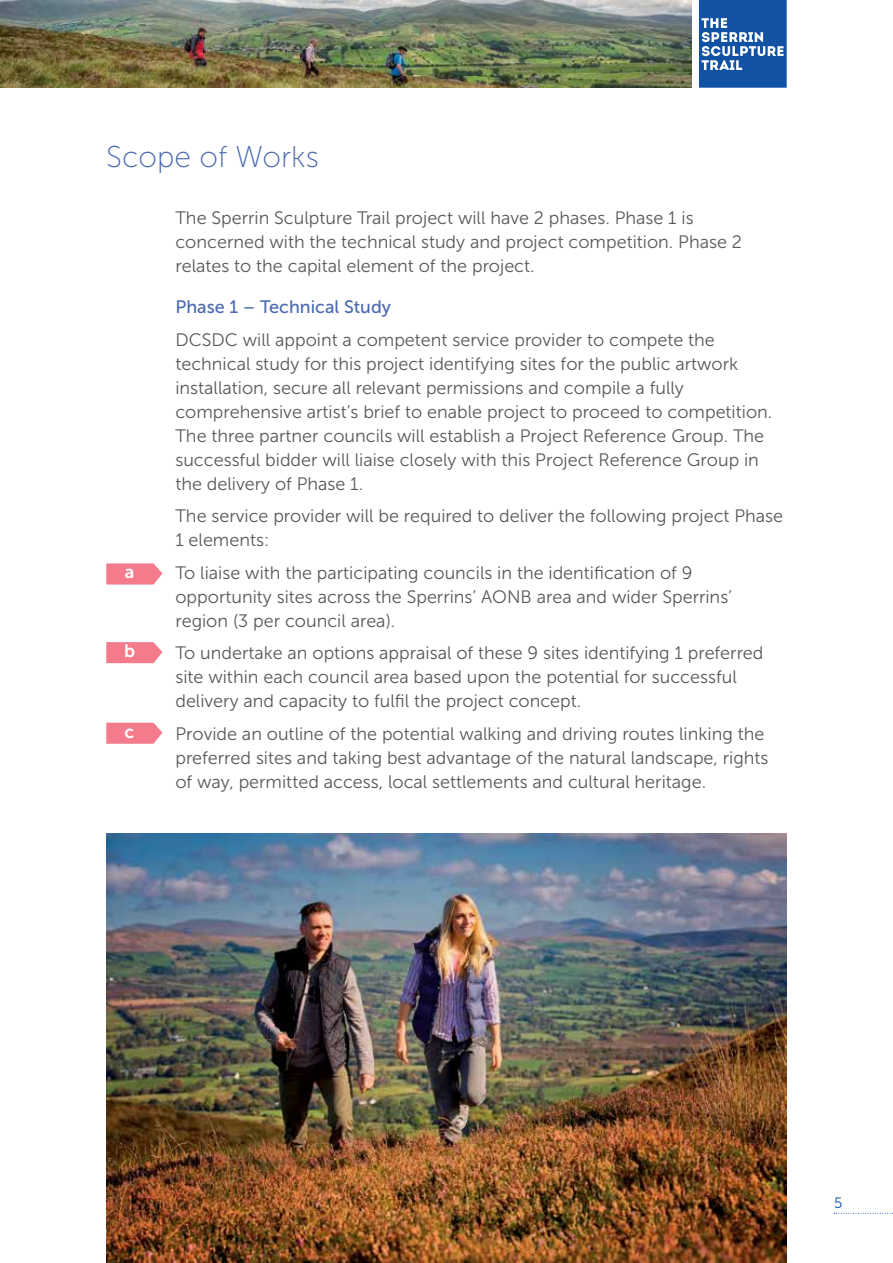
<style>
.page{position:relative;width:893px;height:1263px;background:#fff}
.page>*{position:absolute;margin:0;border:0;box-sizing:border-box;transform-origin:0 0}
.t1{font:30px "Museo Sans 100";color:#4b69b1}
.t2{font:18px/24px "Museo Sans 300";color:#58595b}
.t3{font:18px "Museo Sans 500";color:#4b69b1}
.t4{font:18px "Museo Sans 700";color:#fff}
.t5{font:15px "Museo Sans 300";color:#1152a4}
</style>
<div class="page">
<svg style="left:834px;top:1213px;width:59px;height:1px"></svg>
<svg style="left:699px;top:0;width:88px;height:88px;background:#356cb1"></svg>
<img style="left:106px;top:833px;width:681px;height:430px">
<img style="left:0;top:0;width:691px;height:87px">
<svg style="left:106px;top:563px;width:56px;height:21px"></svg>
<svg style="left:106px;top:642px;width:56px;height:21px"></svg>
<svg style="left:106px;top:723px;width:56px;height:21px"></svg>
<h1 class="t1" style="left:106px;top:141px;width:214px">Scope of Works</h1>
<p class="t4" style="left:125px;top:562px;width:11px">a</p>
<p class="t4" style="left:124px;top:641px;width:12px">b</p>
<p class="t4" style="left:125px;top:721px;width:11px">c</p>
<p class="t2" style="left:175px;top:206px;width:568px">The Sperrin Sculpture Trail project will have 2 phases. Phase 1 is concerned with the technical study and project competition. Phase 2 relates to the capital element of the project.</p>
<p class="t3" style="left:175px;top:297px;width:217px">Phase 1 – Technical Study</p>
<p class="t2" style="left:175px;top:328px;width:598px">DCSDC will appoint a competent service provider to compete the technical study for this project identifying sites for the public artwork installation, secure all relevant permissions and compile a fully comprehensive artist’s brief to enable project to proceed to competition.<br>The three partner councils will establish a Project Reference Group. The successful bidder will liaise closely with this Project Reference Group in the delivery of Phase 1.</p>
<p class="t2" style="left:175px;top:504px;width:609px">The service provider will be required to deliver the following project Phase<br>1 elements:</p>
<p class="t2" style="left:175px;top:561px;width:558px">To liaise with the participating councils in the identification of 9 opportunity sites across the Sperrins’ AONB area and wider Sperrins’ region (3 per council area).</p>
<p class="t2" style="left:175px;top:641px;width:590px">To undertake an options appraisal of these 9 sites identifying 1 preferred site within each council area based upon the potential for successful delivery and capacity to fulfil the project concept.</p>
<p class="t2" style="left:175px;top:722px;width:595px">Provide an outline of the potential walking and driving routes linking the preferred sites and taking best advantage of the natural landscape, rights of way, permitted access, local settlements and cultural heritage.</p>
<p class="t5" style="left:834px;top:1195px;width:10px">5</p>
</div>
